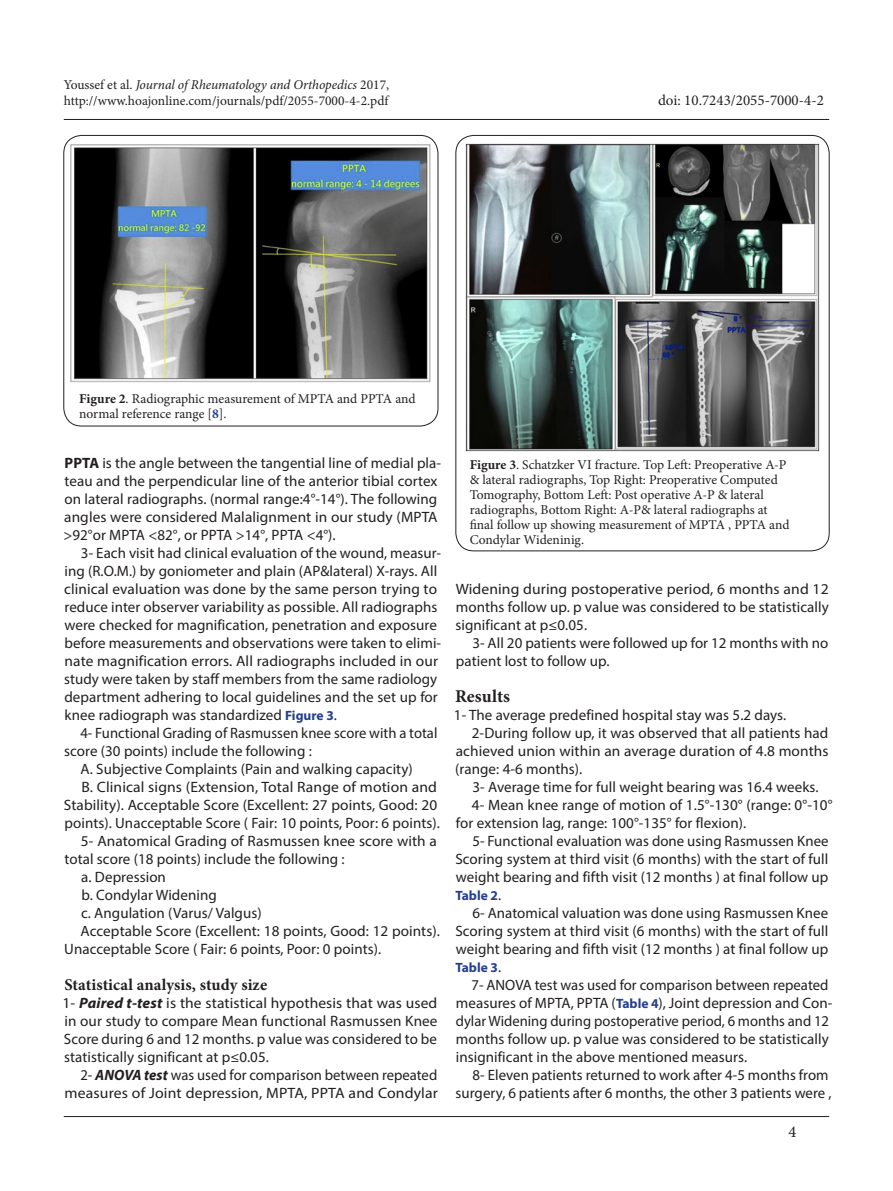
<style>
.page{position:relative;width:893px;height:1191px;background:#fff}
.page>*{position:absolute;margin:0;border:0;box-sizing:border-box;transform-origin:0 0}
.t1{font:700 18px "Minion Pro";letter-spacing:.005em;color:#231f20}
.t2{font:700 16.5px "Minion Pro";letter-spacing:.005em;color:#231f20}
.t3{font:16.5px "Minion Pro";color:#231f20}
.t4{font:15px/18px "Myriad Pro";letter-spacing:.005em;color:#231f20}
.t5{font:15px/18px "Myriad Pro";letter-spacing:.005em;color:#231f20;text-align:justify;scale:1.04 1}
.t6{font:15px "Minion Pro";color:#231f20}
.t7{font:13.5px/15px "Minion Pro";color:#231f20}
.t8{font:700 13.5px "Myriad Pro";color:#253f8e}
.s1{font-style:italic}
.s2{font-weight:700}
.s3{font-weight:700;color:#253f8e}
.s4{font-weight:700;font-size:13.5px;color:#253f8e}
.s5{font-weight:700;font-style:italic}
.s6{font-weight:400;font-size:15px;color:#231f20}
</style>
<div class="page">
<hr style="left:64px;top:1116px;width:765px;height:1px;background:#231f20">
<hr style="left:64px;top:119px;width:765px;height:1px;background:#231f20">
<img style="left:70px;top:144px;width:361px;height:239px">
<div style="left:63px;top:135px;width:375px;height:291px;border:1px solid #231f20;border-radius:18px"></div>
<img style="left:465px;top:143px;width:355px;height:309px">
<p class="t7" style="left:64px;top:76px;width:327px;line-height:16.2px">Youssef et al. <span class="s1">Journal of Rheumatology and Orthopedics</span> 2017, http://www.hoajonline.com/journals/pdf/2055-7000-4-2.pdf</p>
<p class="t6" style="left:658px;top:91px;width:167px">doi: 10.7243/2055-7000-4-2</p>
<p class="t7" style="left:79px;top:391px;width:338px"><span class="s2">Figure 2</span>. Radiographic measurement of MPTA and PPTA and normal reference range [<span class="s3">8</span>].</p>
<p class="t4" style="left:63px;top:454px;width:379px"><span class="s2">PPTA</span> is the angle between the tangential line of medial pla&shy;teau and the perpendicular line of the anterior tibial cortex on lateral radiographs. (normal range:4°-14°). The following angles were considered Malalignment in our study (MPTA &gt;92°or MPTA &lt;82°, or PPTA &gt;14°, PPTA &lt;4°).</p>
<p class="t4" style="left:64px;top:544px;width:379px;text-indent:17px">3- Each visit had clinical evaluation of the wound, measur&shy;ing (R.O.M.) by goniometer and plain (AP&amp;lateral) X-rays. All clinical evaluation was done by the same person trying to reduce inter observer variability as possible. All radiographs were checked for magnification, penetration and exposure before measurements and observations were taken to elimi&shy;nate magnification errors. All radiographs included in our study were taken by staff members from the same radiology department adhering to local guidelines and the set up for knee radiograph was standardized <span class="s4">Figure 3</span>.</p>
<p class="t4" style="left:80px;top:724px;width:358px">4- Functional Grading of Rasmussen knee score with a total</p>
<p class="t4" style="left:64px;top:742px;width:249px">score (30 points) include the following :</p>
<p class="t4" style="left:81px;top:760px;width:334px">A. Subjective Complaints (Pain and walking capacity)</p>
<p class="t5" style="left:81px;top:778px;width:343px">B. Clinical signs (Extension, Total Range of motion and</p>
<p class="t4" style="left:64px;top:796px;width:375px">Stability). Acceptable Score (Excellent: 27 points, Good: 20</p>
<p class="t4" style="left:65px;top:814px;width:377px">points). Unacceptable Score ( Fair: 10 points, Poor: 6 points).</p>
<p class="t4" style="left:81px;top:832px;width:357px">5- Anatomical Grading of Rasmussen knee score with a</p>
<p class="t4" style="left:64px;top:850px;width:282px">total score (18 points) include the following :</p>
<p class="t4" style="left:81px;top:868px;width:86px">a. Depression</p>
<p class="t4" style="left:82px;top:886px;width:137px">b. Condylar Widening</p>
<p class="t4" style="left:81px;top:904px;width:182px">c. Angulation (Varus/ Valgus)</p>
<p class="t4" style="left:81px;top:922px;width:361px">Acceptable Score (Excellent: 18 points, Good: 12 points).</p>
<p class="t4" style="left:64px;top:940px;width:318px">Unacceptable Score ( Fair: 6 points, Poor: 0 points).</p>
<p class="t2" style="left:64px;top:973px;width:205px">Statistical analysis, study size</p>
<p class="t4" style="left:63px;top:994px;width:376px;text-align:justify">1- <span class="s5">Paired t-test</span> is the statistical hypothesis that was used in our study to compare Mean functional Rasmussen Knee Score during 6 and 12 months. p value was considered to be statistically significant at p≤0.05.</p>
<p class="t4" style="left:65px;top:1066px;width:375px;text-align:right">2- <span class="s5">ANOVA test</span> was used for comparison between repeated measures of Joint depression, MPTA, PPTA and Condylar</p>
<p class="t7" style="left:470px;top:457px;width:321px"><span class="s2">Figure 3</span>. Schatzker VI fracture. Top Left: Preoperative A-P &amp; lateral radiographs, Top Right: Preoperative Computed Tomography, Bottom Left: Post operative A-P &amp; lateral radiographs, Bottom Right: A-P&amp; lateral radiographs at final follow up showing measurement of MPTA , PPTA and Condylar Wideninig.</p>
<p class="t5" style="left:456px;top:580px;width:360px">Widening during postoperative period, 6 months and 12 months follow up. p value was considered to be statistically significant at p≤0.05.</p>
<p class="t4" style="left:456px;top:634px;width:374px;text-indent:16px">3- All 20 patients were followed up for 12 months with no patient lost to follow up.</p>
<p class="t1" style="left:455px;top:684px;width:57px">Results</p>
<p class="t4" style="left:454px;top:706px;width:334px">1- The average predefined hospital stay was 5.2 days.</p>
<p class="t4" style="left:472px;top:724px;width:358px">2-During follow up, it was observed that all patients had</p>
<p class="t4" style="left:456px;top:742px;width:374px">achieved union within an average duration of 4.8 months</p>
<p class="t4" style="left:455px;top:760px;width:129px">(range: 4-6 months).</p>
<p class="t4" style="left:472px;top:778px;width:348px">3- Average time for full weight bearing was 16.4 weeks.</p>
<p class="t4" style="left:472px;top:796px;width:362px">4- Mean knee range of motion of 1.5°-130° (range: 0°-10°</p>
<p class="t4" style="left:456px;top:814px;width:292px">for extension lag, range: 100°-135° for flexion).</p>
<p class="t4" style="left:472px;top:832px;width:358px">5- Functional evaluation was done using Rasmussen Knee</p>
<p class="t4" style="left:455px;top:850px;width:375px">Scoring system at third visit (6 months) with the start of full</p>
<p class="t4" style="left:456px;top:868px;width:374px">weight bearing and fifth visit (12 months ) at final follow up</p>
<p class="t8" style="left:455px;top:887px;width:47px">Table 2<span class="s6">.</span></p>
<p class="t4" style="left:455px;top:904px;width:375px;text-align:justify;text-indent:17px">6- Anatomical valuation was done using Rasmussen Knee Scoring system at third visit (6 months) with the start of full weight bearing and fifth visit (12 months ) at final follow up</p>
<p class="t8" style="left:455px;top:959px;width:47px">Table 3<span class="s6">.</span></p>
<p class="t4" style="left:456px;top:976px;width:378px;text-indent:16px">7- ANOVA test was used for comparison between repeated measures of MPTA, PPTA (<span class="s4">Table 4</span>), Joint depression and Con&shy;dylar Widening during postoperative period, 6 months and 12 months follow up. p value was considered to be statistically insignificant in the above mentioned measurs.</p>
<p class="t4" style="left:456px;top:1066px;width:377px;text-align:right">8- Eleven patients returned to work after 4-5 months from surgery, 6 patients after 6 months, the other 3 patients were ,</p>
<p class="t3" style="left:788px;top:1120px;width:9px">4</p>
</div>
